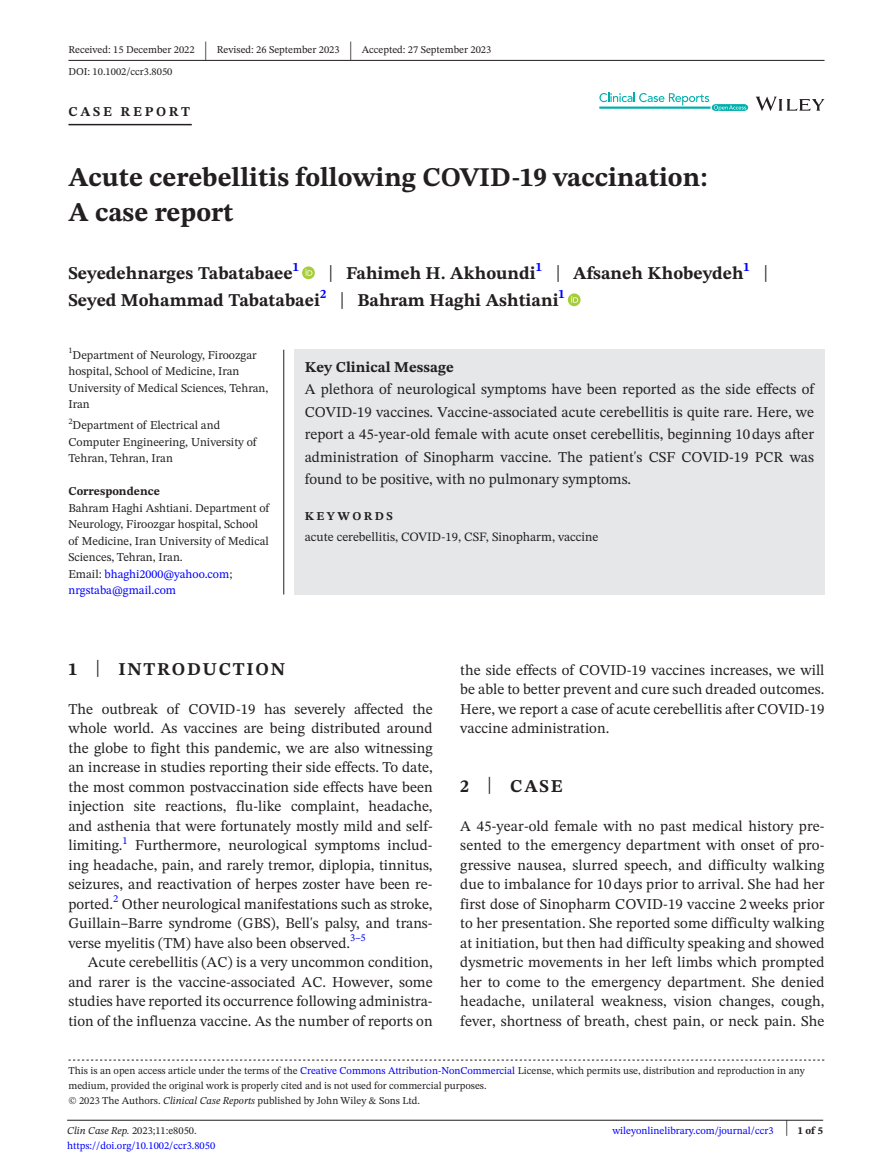
<style>
.page{position:relative;width:893px;height:1174px;background:#fff}
.page>*{position:absolute;margin:0;border:0;box-sizing:border-box;transform-origin:0 0}
.t1{font:700 27px/34.5px "STIX Two Text";color:#231f20}
.t2{font:25.65px "STIX Two Text";color:#231f20;scale:.49 1}
.t3{font:700 18px/27px "STIX Two Text";color:#231f20}
.t4{font:700 18px "STIX Two Text";letter-spacing:.1em;color:#231f20}
.t5{font:15px/19.5px "STIX Two Text";color:#231f20;text-align:justify}
.t6{font:700 15px "STIX Two Text";color:#231f20}
.t7{font:700 13.5px "STIX Two Text";letter-spacing:.2em;color:#231f20}
.t8{font:12.75px "STIX Two Text";color:#231f20}
.t9{font:12px/16.5px "STIX Two Text";color:#231f20}
.t10{font:700 12px "STIX Two Text";color:#231f20}
.t11{font:700 12px "STIX Two Text";letter-spacing:.2em;color:#231f20}
.t12{font:10.5px/15px "STIX Two Text";color:#231f20}
.t13{font:10.5px "STIX Two Text";color:#00f}
.t14{font:700 10.5px "STIX Two Text";color:#231f20}
.s1{font-weight:400;font-size:23.4px}
.s2{color:#00f}
.s3{font-weight:400;font-size:23.7px}
.s4{font-style:italic}
.s5{font-weight:400;font-size:22.2px}
</style>
<div class="page">
<hr style="left:67px;top:1119px;width:756px;height:1px;background:#231f20">
<svg style="left:756px;top:97px;width:68px;height:14px"></svg>
<svg style="left:599px;top:93px;width:149px;height:18px"></svg>
<hr style="left:68px;top:60px;width:756px;height:1px;background:#231f20">
<hr style="left:68px;top:124px;width:124px;height:1px;background:#231f20">
<svg style="left:302px;top:266px;width:13px;height:13px"></svg>
<svg style="left:305px;top:269px;width:7px;height:7px"></svg>
<svg style="left:568px;top:293px;width:13px;height:13px"></svg>
<svg style="left:571px;top:296px;width:7px;height:7px"></svg>
<svg style="left:68px;top:1059px;width:756px;height:1px"></svg>
<hr style="left:283px;top:350px;width:1px;height:244px;background:#231f20">
<div style="left:294px;top:350px;width:530px;height:202px;background:#e6e7e9"></div>
<div style="left:294px;top:551px;width:530px;height:43px;background:#e6e7e9"></div>
<p class="t12" style="left:68px;top:42px;width:128px">Received: 15 December 2022</p>
<h2 class="t2" style="left:204px;top:32px;width:8px">|</h2>
<p class="t12" style="left:217px;top:42px;width:124px">Revised: 26 September 2023</p>
<h2 class="t2" style="left:349px;top:32px;width:8px">|</h2>
<p class="t12" style="left:362px;top:42px;width:131px">Accepted: 27 September 2023</p>
<p class="t12" style="left:68px;top:64px;width:105px">DOI: 10.1002/ccr3.8050</p>
<p class="t7" style="left:68px;top:101px;width:123px">CASE REPORT</p>
<h1 class="t1" style="left:68px;top:161px;width:641px">Acute cerebellitis following COVID-19 vaccination:<br>A case report</h1>
<p class="t3" style="left:68px;top:260px;width:232px">Seyedehnarges Tabatabaee<sup>1</sup></p>
<p class="t3" style="left:68px;top:260px;width:701px;text-indent:260px"><span class="s1">|</span> Fahimeh H. Akhoundi<sup>1</sup> <span class="s1">|</span> Afsaneh Khobeydeh<sup>1</sup> <span class="s1">|<br></span>Seyed Mohammad Tabatabaei<sup>2</sup> <span class="s1">|</span> Bahram Haghi Ashtiani<sup>1</sup></p>
<p class="t9" style="left:68px;top:346px;width:201px"><sup>1</sup>Department of Neurology, Firoozgar hospital, School of Medicine, Iran<br>University of Medical Sciences, Tehran,<br>Iran</p>
<p class="t9" style="left:68px;top:417px;width:190px"><sup>2</sup>Department of Electrical and<br>Computer Engineering, University of<br>Tehran, Tehran, Iran</p>
<p class="t10" style="left:68px;top:483px;width:93px">Correspondence</p>
<p class="t9" style="left:68px;top:499px;width:202px">Bahram Haghi Ashtiani. Department of<br>Neurology, Firoozgar hospital, School of Medicine, Iran University of Medical<br>Sciences, Tehran, Iran.<br>Email: <span class="s2">bhaghi2000@yahoo.com</span>; <span class="s2">nrgstaba@gmail.com</span></p>
<p class="t6" style="left:305px;top:356px;width:150px">Key Clinical Message</p>
<p class="t5" style="left:305px;top:378px;width:511px;line-height:22.5px">A plethora of neurological symptoms have been reported as the side effects of COVID-19 vaccines. Vaccine-associated acute cerebellitis is quite rare. Here, we report a 45-year-old female with acute onset cerebellitis, beginning 10days after administration of Sinopharm vaccine. The patient's CSF COVID-19 PCR was found to be positive, with no pulmonary symptoms.</p>
<p class="t11" style="left:305px;top:507px;width:90px">KEYWORDS</p>
<p class="t8" style="left:305px;top:528px;width:295px">acute cerebellitis, COVID-19, CSF, Sinopharm, vaccine</p>
<p class="t4" style="left:68px;top:656px;width:218px">1 <span class="s3">|</span> INTRODUCTION</p>
<p class="t5" style="left:68px;top:699px;width:366px">The outbreak of COVID-19 has severely affected the whole world. As vaccines are being distributed around the globe to fight this pandemic, we are also witnessing an increase in studies reporting their side effects. To date, the most common postvaccination side effects have been injection site reactions, flu-like complaint, headache, and asthenia that were fortunately mostly mild and self&shy;limiting.</p>
<p class="t13" style="left:122px;top:832px;width:7px">1</p>
<p class="t5" style="left:68px;top:835px;width:366px;text-indent:67px">Furthermore, neurological symptoms includ&shy;ing headache, pain, and rarely tremor, diplopia, tinnitus, seizures, and reactivation of herpes zoster have been re&shy;ported.</p>
<p class="t13" style="left:113px;top:891px;width:7px">2</p>
<p class="t5" style="left:68px;top:894px;width:366px;text-indent:53px">Other neurological manifestations such as stroke, Guillain–Barre syndrome (GBS), Bell's palsy, and trans&shy;verse myelitis (TM) have also been observed.</p>
<p class="t13" style="left:350px;top:930px;width:17px">3–5</p>
<p class="t5" style="left:68px;top:952px;width:366px;text-indent:20px">Acute cerebellitis (AC) is a very uncommon condition, and rarer is the vaccine-associated AC. However, some studies have reported its occurrence following administra&shy;tion of the influenza vaccine. As the number of reports on</p>
<p class="t5" style="left:460px;top:660px;width:366px">the side effects of COVID-19 vaccines increases, we will be able to better prevent and cure such dreaded outcomes.<br>Here, we report a case of acute cerebellitis after COVID-19 vaccine administration.</p>
<p class="t3" style="left:460px;top:773px;width:104px">2 <span class="s3">|</span> CASE</p>
<p class="t5" style="left:460px;top:816px;width:366px">A 45-year-old female with no past medical history pre&shy;sented to the emergency department with onset of pro&shy;gressive nausea, slurred speech, and difficulty walking due to imbalance for 10 days prior to arrival. She had her first dose of Sinopharm COVID-19 vaccine 2weeks prior to her presentation. She reported some difficulty walking at initiation, but then had difficulty speaking and showed dysmetric movements in her left limbs which prompted her to come to the emergency department. She denied headache, unilateral weakness, vision changes, cough, fever, shortness of breath, chest pain, or neck pain. She</p>
<p class="t12" style="left:68px;top:1063px;width:738px">This is an open access article under the terms of the <span class="s2">Creative Commons Attribution-NonCommercial</span> License, which permits use, distribution and reproduction in any medium, provided the original work is properly cited and is not used for commercial purposes.<br>© 2023 The Authors. <span class="s4">Clinical Case Reports</span> published by John Wiley &amp; Sons Ltd.</p>
<p class="t12" style="left:67px;top:1123px;width:131px"><span class="s4">Clin Case Rep.</span> 2023;11:e8050.</p>
<p class="t14" style="left:785px;top:1123px;width:39px"><span class="s5">|</span> 1 of 5</p>
<p class="t13" style="left:67px;top:1138px;width:150px">https://doi.org/10.1002/ccr3.8050</p>
<p class="t13" style="left:612px;top:1123px;width:163px">wileyonlinelibrary.com/journal/ccr3</p>
</div>
